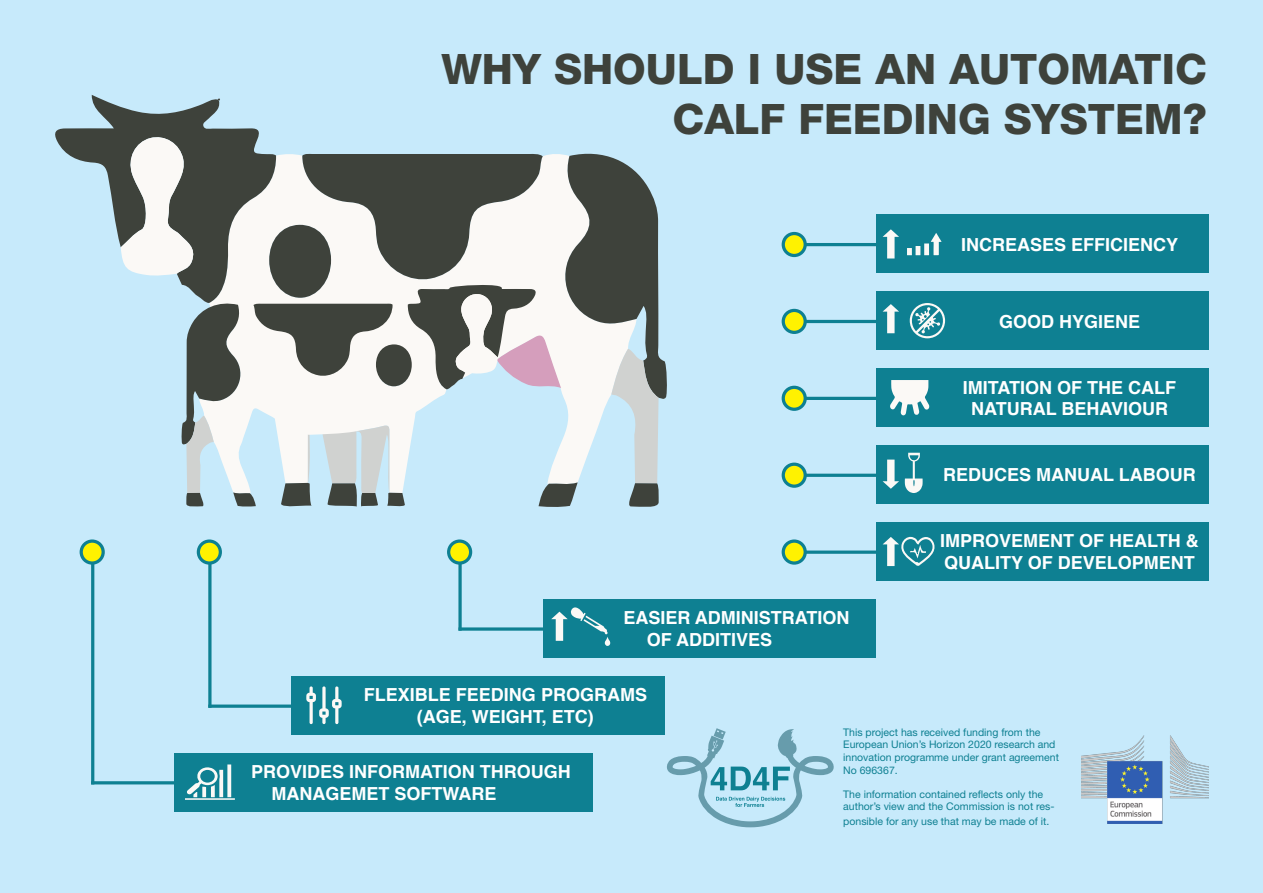
<style>
.page{position:relative;width:1263px;height:893px;background:#c7eafb}
.page>*{position:absolute;margin:0;border:0;box-sizing:border-box;transform-origin:0 0}
.t1{font:800 42px/50.4px "Helvetica Neue LT Std";color:#3e423b;text-align:right}
.t2{font:700 18px "Helvetica";color:#fff}
.t3{font:10.5px/12.6px "Helvetica Neue LT Std";color:#0e8092}
</style>
<div class="page">
<img style="left:1082px;top:736px;width:127px;height:88px">
<svg style="left:667px;top:728px;width:167px;height:99px"></svg>
<svg style="left:55px;top:95px;width:204px;height:153px"></svg>
<svg style="left:121px;top:134px;width:546px;height:373px"></svg>
<hr style="left:793px;top:320px;width:110px;height:3px;background:#0e8092">
<div style="left:783px;top:310px;width:22px;height:22px;background:#fff200;border-radius:50%"></div>
<div style="left:782px;top:309px;width:25px;height:25px;border:3px solid #0e8092;border-radius:50%"></div>
<div style="left:876px;top:291px;width:333px;height:59px;background:#0e8092"></div>
<svg style="left:882px;top:304px;width:17px;height:29px"></svg>
<svg style="left:909px;top:303px;width:36px;height:35px"></svg>
<hr style="left:793px;top:243px;width:110px;height:3px;background:#0e8092">
<div style="left:783px;top:234px;width:22px;height:21px;background:#fff200;border-radius:50%"></div>
<div style="left:782px;top:232px;width:25px;height:25px;border:3px solid #0e8092;border-radius:50%"></div>
<div style="left:876px;top:215px;width:333px;height:58px;background:#0e8092"></div>
<svg style="left:882px;top:229px;width:17px;height:29px"></svg>
<svg style="left:907px;top:233px;width:34px;height:22px"></svg>
<hr style="left:793px;top:397px;width:110px;height:3px;background:#0e8092">
<div style="left:783px;top:387px;width:22px;height:22px;background:#fff200;border-radius:50%"></div>
<div style="left:782px;top:386px;width:25px;height:25px;border:3px solid #0e8092;border-radius:50%"></div>
<div style="left:876px;top:368px;width:333px;height:59px;background:#0e8092"></div>
<svg style="left:890px;top:380px;width:39px;height:35px"></svg>
<hr style="left:793px;top:474px;width:110px;height:3px;background:#0e8092">
<div style="left:783px;top:464px;width:22px;height:22px;background:#fff200;border-radius:50%"></div>
<div style="left:782px;top:463px;width:25px;height:25px;border:3px solid #0e8092;border-radius:50%"></div>
<div style="left:876px;top:445px;width:333px;height:59px;background:#0e8092"></div>
<svg style="left:905px;top:453px;width:18px;height:40px"></svg>
<svg style="left:882px;top:460px;width:17px;height:29px"></svg>
<svg style="left:807px;top:550px;width:69px;height:4px"></svg>
<svg style="left:783px;top:541px;width:22px;height:22px"></svg>
<div style="left:782px;top:539px;width:25px;height:26px;border:3px solid #0e8092;border-radius:50%"></div>
<div style="left:876px;top:522px;width:333px;height:59px;background:#0e8092"></div>
<svg style="left:882px;top:537px;width:53px;height:29px"></svg>
<svg style="left:462px;top:627px;width:81px;height:4px"></svg>
<div style="left:543px;top:599px;width:333px;height:59px;background:#0e8092"></div>
<svg style="left:551px;top:607px;width:59px;height:39px"></svg>
<svg style="left:458px;top:565px;width:4px;height:66px"></svg>
<svg style="left:449px;top:541px;width:22px;height:22px"></svg>
<div style="left:447px;top:539px;width:25px;height:26px;border:3px solid #0e8092;border-radius:50%"></div>
<svg style="left:212px;top:704px;width:80px;height:4px"></svg>
<div style="left:292px;top:676px;width:373px;height:58px;background:#0e8092"></div>
<svg style="left:306px;top:686px;width:36px;height:38px"></svg>
<svg style="left:208px;top:565px;width:4px;height:143px"></svg>
<svg style="left:198px;top:541px;width:22px;height:22px"></svg>
<div style="left:197px;top:539px;width:25px;height:26px;border:3px solid #0e8092;border-radius:50%"></div>
<hr style="left:91px;top:781px;width:110px;height:3px;background:#0e8092">
<div style="left:175px;top:753px;width:418px;height:58px;background:#0e8092"></div>
<svg style="left:227px;top:764px;width:4px;height:33px"></svg>
<svg style="left:185px;top:767px;width:50px;height:33px"></svg>
<hr style="left:91px;top:552px;width:3px;height:232px;background:#0e8092">
<svg style="left:81px;top:541px;width:22px;height:22px"></svg>
<div style="left:80px;top:539px;width:25px;height:26px;border:3px solid #0e8092;border-radius:50%"></div>
<p class="t1" style="left:441px;top:44px;width:767px">WHY SHOULD I USE AN AUTOMATIC<br>CALF FEEDING SYSTEM?</p>
<p class="t2" style="left:961px;top:230px;width:219px">INCREASES EFFICIENCY</p>
<p class="t2" style="left:999px;top:307px;width:143px">GOOD HYGIENE</p>
<p class="t2" style="left:963px;top:373px;width:215px">IMITATION OF THE CALF</p>
<p class="t2" style="left:971px;top:394px;width:199px">NATURAL BEHAVIOUR</p>
<p class="t2" style="left:943px;top:460px;width:254px">REDUCES MANUAL LABOUR</p>
<p class="t2" style="left:623px;top:603px;width:228px">EASIER ADMINISTRATION</p>
<p class="t2" style="left:647px;top:625px;width:127px">OF ADDITIVES</p>
<p class="t2" style="left:940px;top:527px;width:260px">IMPROVEMENT OF HEALTH &amp;</p>
<p class="t2" style="left:944px;top:548px;width:252px">QUALITY OF DEVELOPMENT</p>
<p class="t2" style="left:364px;top:680px;width:285px">FLEXIBLE FEEDING PROGRAMS</p>
<p class="t2" style="left:417px;top:702px;width:178px">(AGE, WEIGHT, ETC)</p>
<p class="t2" style="left:251px;top:757px;width:321px">PROVIDES INFORMATION THROUGH</p>
<p class="t2" style="left:271px;top:779px;width:226px">MANAGEMET SOFTWARE</p>
<p class="t3" style="left:843px;top:725px;width:217px">This project has received funding from the European Union’s Horizon 2020 research and innovation programme under grant agreement No 696367.</p>
<p class="t3" style="left:843px;top:787px;width:213px">The information contained reflects only the author’s view and the Commission is not res-</p>
<p class="t3" style="left:843px;top:814px;width:208px">ponsible for any use that may be made of it.</p>
</div>
